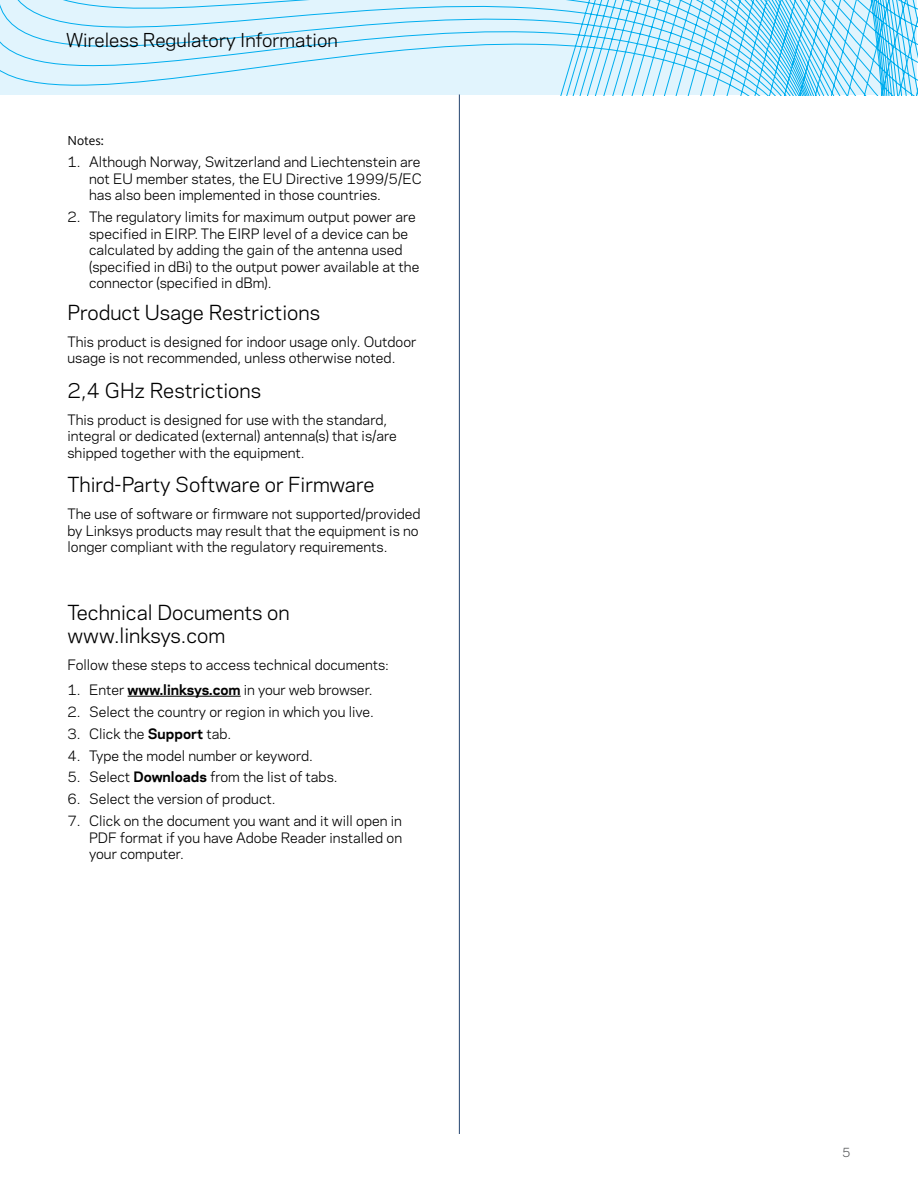
<style>
.page{position:relative;width:918px;height:1188px;background:#fff}
.page>*{position:absolute;margin:0;border:0;box-sizing:border-box;transform-origin:0 0}
.t1{font:19.5px/23.4px "Galaxie Polaris";color:#000}
.t2{font:18px "Galaxie Polaris";color:#000}
.t3{font:13.5px/16.5px "Galaxie Polaris";color:#000}
.t4{font:13.5px "Kievit Pro";color:#000}
.t5{font:12px "Galaxie Polaris";color:#58595b}
.s1{font-weight:700}
</style>
<div class="page">
<svg style="left:0;top:0;width:917px;height:95px;background:#c4ebfb"></svg>
<hr style="left:459px;top:94px;width:1px;height:1040px;background:#fff">
<hr style="left:128px;top:696px;width:113px;height:1px;background:#000">
<h2 class="t2" style="left:66px;top:27px;width:273px">Wireless Regulatory Information</h2>
<p class="t4" style="left:68px;top:133px;width:38px">Notes:</p>
<p class="t3" style="left:89px;top:153px;width:334px;text-align:justify;text-indent:-22px">1. Although Norway, Switzerland and Liechtenstein are not EU member states, the EU Directive 1999/5/EC has also been implemented in those countries.</p>
<p class="t3" style="left:89px;top:208px;width:332px;text-indent:-22px">2. The regulatory limits for maximum output power are specified in EIRP. The EIRP level of a device can be calculated by adding the gain of the antenna used (specified in dBi) to the output power available at the connector (specified in dBm).</p>
<h1 class="t1" style="left:68px;top:299px;width:254px">Product Usage Restrictions</h1>
<p class="t3" style="left:68px;top:333px;width:350px">This product is designed for indoor usage only. Outdoor usage is not recommended, unless otherwise noted.</p>
<h1 class="t1" style="left:68px;top:377px;width:195px">2,4 GHz Restrictions</h1>
<p class="t3" style="left:68px;top:411px;width:331px">This product is designed for use with the standard, integral or dedicated (external) antenna(s) that is/are shipped together with the equipment.</p>
<h1 class="t1" style="left:68px;top:472px;width:308px">Third-Party Software or Firmware</h1>
<p class="t3" style="left:68px;top:505px;width:355px">The use of software or firmware not supported/provided by Linksys products may result that the equipment is no longer compliant with the regulatory requirements.</p>
<h1 class="t1" style="left:68px;top:599px;width:224px">Technical Documents on www. linksys. com</h1>
<p class="t3" style="left:68px;top:656px;width:323px">Follow these steps to access technical documents:</p>
<p class="t3" style="left:68px;top:681px;width:304px">1. Enter <span class="s1">www.linksys.com</span> in your web browser.</p>
<p class="t3" style="left:68px;top:703px;width:305px">2. Select the country or region in which you live.</p>
<p class="t3" style="left:68px;top:724px;width:163px">3. Click the <span class="s1">Support</span> tab.</p>
<p class="t3" style="left:68px;top:746px;width:244px">4. Type the model number or keyword.</p>
<p class="t3" style="left:68px;top:768px;width:269px">5. Select <span class="s1">Downloads</span> from the list of tabs.</p>
<p class="t3" style="left:68px;top:790px;width:207px">6. Select the version of product.</p>
<p class="t3" style="left:89px;top:812px;width:315px;text-align:justify;text-indent:-22px">7. Click on the document you want and it will open in PDF format if you have Adobe Reader installed on your computer.</p>
<p class="t5" style="left:842px;top:1144px;width:10px">5</p>
</div>
